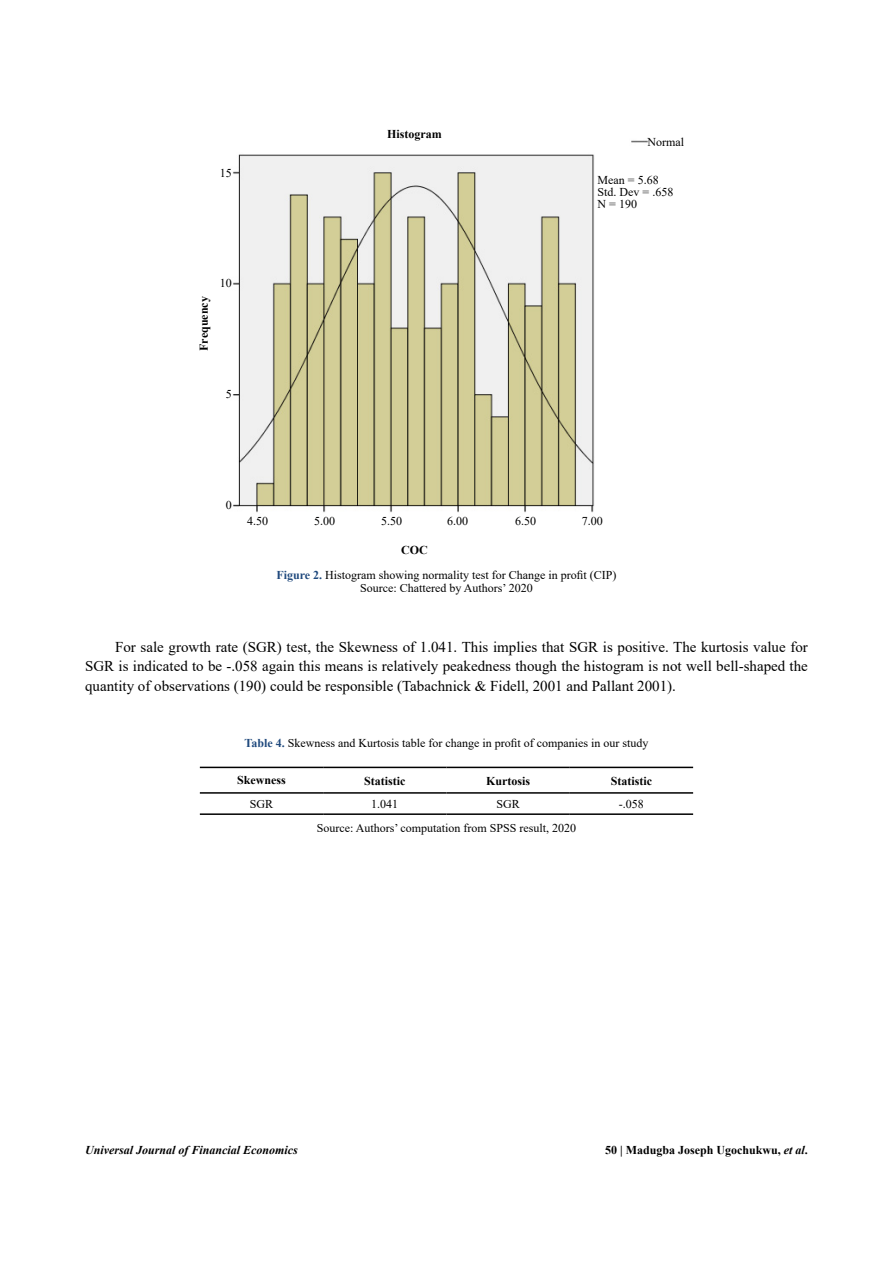
<style>
.page{position:relative;width:893px;height:1263px;background:#fff}
.page>*{position:absolute;margin:0;border:0;box-sizing:border-box;transform-origin:0 0}
.t1{font:15px/19.5px "Times New Roman";color:#000;text-align:justify}
.t2{font:12px/12px "Times New Roman";color:#000;text-align:center}
.t3{font:700 12px "Times New Roman";color:#000}
.t4{font:italic 700 12px "Times New Roman";color:#000}
.s1{font-weight:700;color:#1f497d}
.s2{font-style:italic}
</style>
<div class="page">
<img style="left:232px;top:140px;width:417px;height:373px">
<hr style="left:200px;top:767px;width:123px;height:1px;background:#000">
<hr style="left:323px;top:767px;width:123px;height:1px;background:#000">
<hr style="left:446px;top:767px;width:124px;height:1px;background:#000">
<hr style="left:570px;top:767px;width:123px;height:1px;background:#000">
<hr style="left:200px;top:792px;width:123px;height:2px;background:#000">
<hr style="left:323px;top:792px;width:123px;height:2px;background:#000">
<hr style="left:446px;top:792px;width:124px;height:2px;background:#000">
<hr style="left:570px;top:792px;width:123px;height:2px;background:#000">
<hr style="left:200px;top:813px;width:123px;height:2px;background:#000">
<hr style="left:323px;top:813px;width:123px;height:2px;background:#000">
<hr style="left:446px;top:813px;width:124px;height:2px;background:#000">
<hr style="left:570px;top:813px;width:123px;height:2px;background:#000">
<p class="t2" style="left:220px;top:166px;width:13px">15</p>
<p class="t3" style="left:195px;top:351px;width:56px;rotate:-90deg">Frequency</p>
<p class="t2" style="left:220px;top:277px;width:13px">10</p>
<p class="t2" style="left:226px;top:388px;width:7px">5</p>
<p class="t3" style="left:387px;top:125px;width:56px">Histogram</p>
<p class="t2" style="left:647px;top:136px;width:38px">Normal</p>
<p class="t2" style="left:598px;top:174px;width:77px;text-align:left">Mean = 5.68<br>Std. Dev = .658<br>N = 190</p>
<p class="t2" style="left:226px;top:498px;width:7px">0</p>
<p class="t2" style="left:247px;top:514px;width:22px">4.50</p>
<p class="t2" style="left:314px;top:514px;width:22px">5.00</p>
<p class="t2" style="left:381px;top:514px;width:22px">5.50</p>
<p class="t2" style="left:447px;top:514px;width:22px">6.00</p>
<p class="t2" style="left:515px;top:514px;width:22px">6.50</p>
<p class="t2" style="left:582px;top:514px;width:22px">7.00</p>
<p class="t3" style="left:401px;top:542px;width:28px">COC</p>
<p class="t2" style="left:276px;top:567px;width:342px;line-height:13.5px"><span class="s1">Figure 2.</span> Histogram showing normality test for Change in profit (CIP)<br>Source: Chattered by Authors’ 2020</p>
<p class="t1" style="left:85px;top:636px;width:724px;text-indent:30px">For sale growth rate (SGR) test, the Skewness of 1.041. This implies that SGR is positive. The kurtosis value for SGR is indicated to be -.058 again this means is relatively peakedness though the histogram is not well bell-shaped the quantity of observations (190) could be responsible (Tabachnick &amp; Fidell, 2001 and Pallant 2001).</p>
<p class="t2" style="left:245px;top:736px;width:405px"><span class="s1">Table 4.</span> Skewness and Kurtosis table for change in profit of companies in our study</p>
<p class="t3" style="left:237px;top:771px;width:50px">Skewness</p>
<p class="t3" style="left:364px;top:772px;width:43px">Statistic</p>
<p class="t3" style="left:486px;top:772px;width:46px">Kurtosis</p>
<p class="t3" style="left:611px;top:772px;width:43px">Statistic</p>
<p class="t2" style="left:250px;top:797px;width:25px">SGR</p>
<p class="t2" style="left:371px;top:797px;width:28px">1.041</p>
<p class="t2" style="left:496px;top:797px;width:25px">SGR</p>
<p class="t2" style="left:619px;top:797px;width:26px">-.058</p>
<p class="t2" style="left:317px;top:822px;width:261px">Source: Authors’ computation from SPSS result, 2020</p>
<p class="t4" style="left:85px;top:1141px;width:214px">Universal Journal of Financial Economics</p>
<p class="t3" style="left:605px;top:1141px;width:204px">50 | Madugba Joseph Ugochukwu, <span class="s2">et al</span>.</p>
</div>
